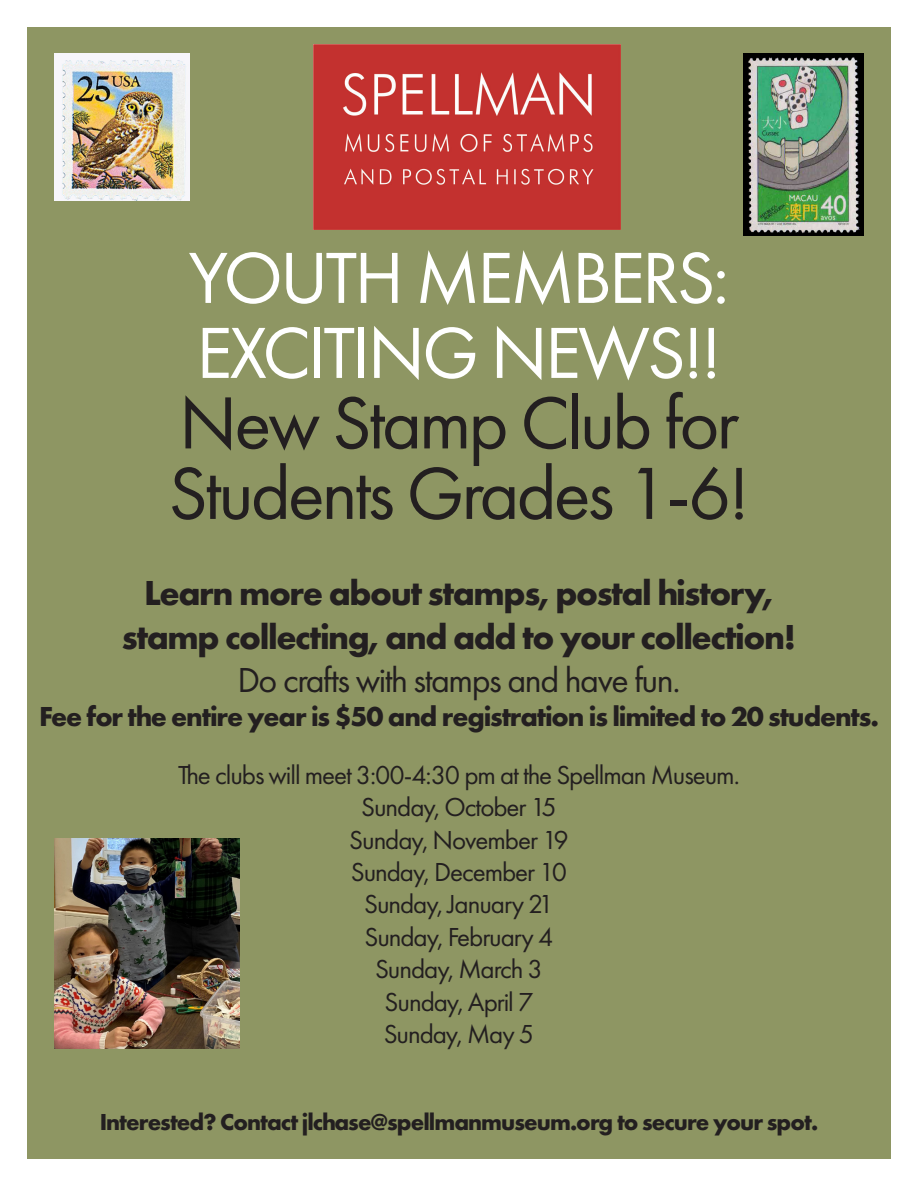
<style>
.page{position:relative;width:918px;height:1188px;background:#fff}
.page>*{position:absolute;margin:0;border:0;box-sizing:border-box;transform-origin:0 0}
.t1{font:76.5px "Futura PT";letter-spacing:-.04em;color:#231f20}
.t2{font:75px "Futura PT";letter-spacing:-.04em;color:#fff}
.t3{font:700 36px/43.2px "Futura PT";letter-spacing:-.04em;color:#231f20;text-align:center}
.t4{font:700 28.5px "Futura PT";letter-spacing:-.04em;color:#231f20}
.t5{font:27px/32.4px "Futura PT";letter-spacing:-.04em;color:#231f20;text-align:center}
.t6{font:700 24px "Futura PT";letter-spacing:-.04em;color:#231f20}
.s1{font-weight:400}
</style>
<div class="page">
<div style="left:27px;top:27px;width:864px;height:1131px;background:#8e9663"></div>
<img style="left:314px;top:44px;width:307px;height:186px">
<img style="left:744px;top:54px;width:120px;height:181px">
<img style="left:54px;top:54px;width:136px;height:147px">
<img style="left:54px;top:838px;width:186px;height:211px">
<p class="t2" style="left:188px;top:233px;width:543px">YOUTH MEMBERS:</p>
<p class="t2" style="left:196px;top:308px;width:527px">EXCITING NEWS!!</p>
<p class="t1" style="left:179px;top:378px;width:562px">New Stamp Club for</p>
<p class="t1" style="left:168px;top:448px;width:583px">Students Grades 1-6!</p>
<p class="t3" style="left:122px;top:571px;width:676px">Learn more about stamps, postal history, stamp collecting, and add to your collection!<br><span class="s1">Do crafts with stamps and have fun.</span></p>
<p class="t4" style="left:39px;top:698px;width:841px">Fee for the entire year is $50 and registration is limited to 20 students.</p>
<p class="t5" style="left:178px;top:758px;width:563px">The clubs will meet 3:00-4:30 pm at the Spellman Museum.</p>
<p class="t5" style="left:349px;top:791px;width:221px">Sunday, October 15<br>Sunday, November 19<br>Sunday, December 10<br>Sunday, January 21<br>Sunday, February 4<br>Sunday, March 3<br>Sunday, April 7<br>Sunday, May 5</p>
<p class="t6" style="left:100px;top:1107px;width:720px">Interested? Contact jlchase@spellmanmuseum.org to secure your spot.</p>
</div>
